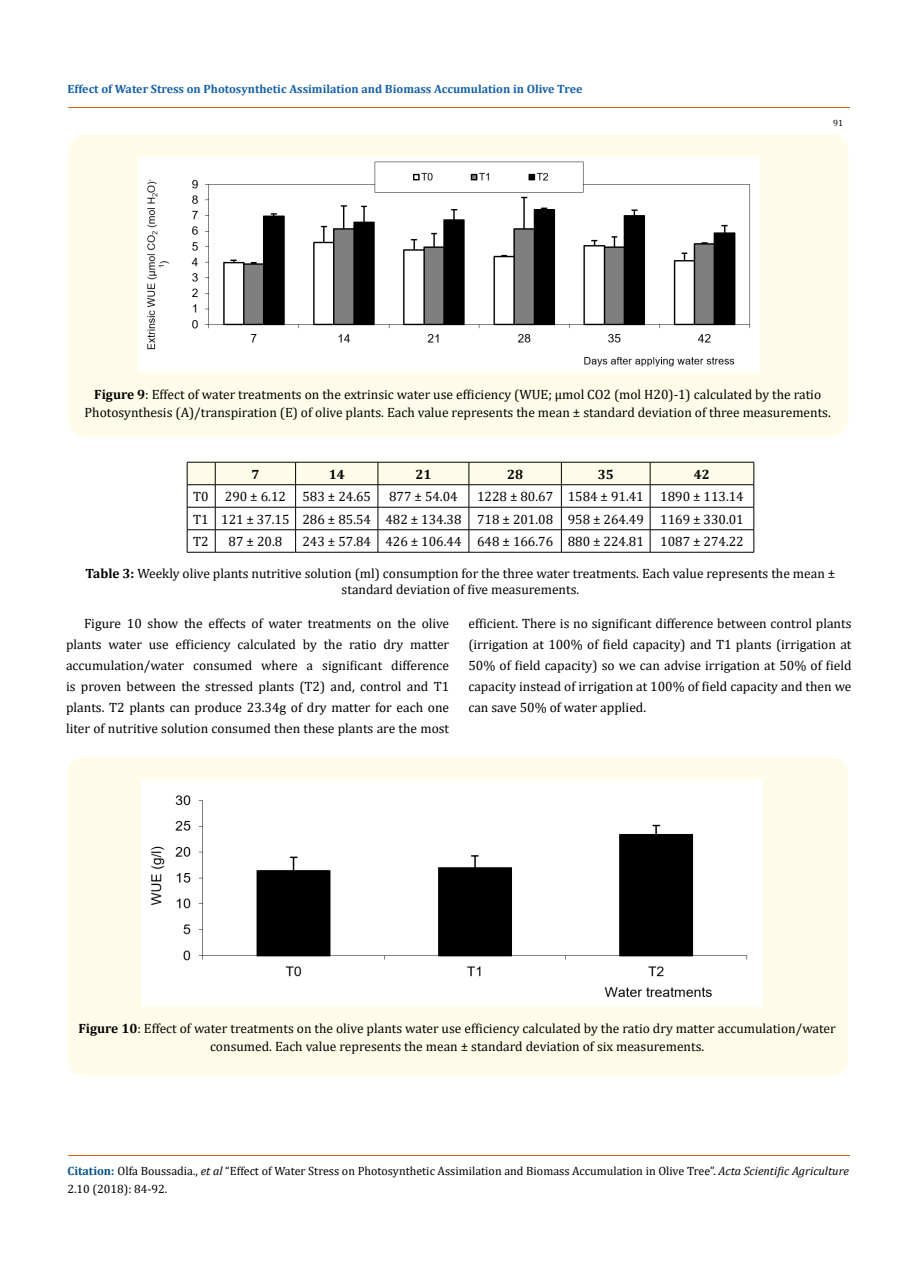
<style>
.page{position:relative;width:917px;height:1262px;background:#fff}
.page>*{position:absolute;margin:0;border:0;box-sizing:border-box;transform-origin:0 0}
.t1{font:13.5px/21px "Cambria";color:#000;text-align:center}
.t2{font:700 13.5px "Cambria";color:#000}
.t3{font:12px/18px "Cambria";color:#000}
.t4{font:700 12px "Cambria";color:#1560a6}
.t5{font:9px "Cambria";color:#000}
.s1{font-weight:700}
.s2{font-weight:700;color:#035089}
.s3{font-style:italic}
</style>
<div class="page">
<div style="left:68px;top:134px;width:780px;height:303px;background:#fffde9;border-radius:18px"></div>
<img style="left:139px;top:158px;width:620px;height:214px">
<svg style="left:187px;top:462px;width:567px;height:91px"></svg>
<hr style="left:215px;top:552px;width:80px;height:1px;background:#000">
<hr style="left:295px;top:552px;width:83px;height:1px;background:#000">
<hr style="left:378px;top:552px;width:91px;height:1px;background:#000">
<hr style="left:469px;top:552px;width:92px;height:1px;background:#000">
<hr style="left:561px;top:552px;width:89px;height:1px;background:#000">
<hr style="left:650px;top:552px;width:104px;height:1px;background:#000">
<div style="left:67px;top:757px;width:781px;height:319px;background:#fffde9;border-radius:18px"></div>
<img style="left:142px;top:780px;width:620px;height:226px">
<hr style="left:68px;top:108px;width:781px;height:1px;background:#e05d1a">
<hr style="left:68px;top:1155px;width:781px;height:1px;background:#e05d1a">
<p class="t4" style="left:68px;top:81px;width:516px">Effect of Water Stress on Photosynthetic Assimilation and Biomass Accumulation in Olive Tree</p>
<p class="t5" style="left:833px;top:118px;width:11px">91</p>
<p class="t1" style="left:85px;top:386px;width:747px;line-height:18px"><span class="s1">Figure 9</span>: Effect of water treatments on the extrinsic water use efficiency (WUE; µmol CO2 (mol H20)-1) calculated by the ratio<br>Photosynthesis (A)/transpiration (E) of olive plants. Each value represents the mean ± standard deviation of three measurements.</p>
<p class="t2" style="left:251px;top:464px;width:9px">7</p>
<p class="t2" style="left:329px;top:464px;width:17px">14</p>
<p class="t2" style="left:415px;top:464px;width:17px">21</p>
<p class="t2" style="left:507px;top:464px;width:17px">28</p>
<p class="t2" style="left:597px;top:464px;width:17px">35</p>
<p class="t2" style="left:694px;top:464px;width:17px">42</p>
<p class="t1" style="left:193px;top:486px;width:179px">T0 290 ± 6.12 583 ± 24.65</p>
<p class="t1" style="left:389px;top:486px;width:70px">877 ± 54.04</p>
<p class="t1" style="left:193px;top:485px;width:552px;line-height:22.5px;text-align:justify;text-indent:284px">1228 ± 80.67 1584 ± 91.41 1890 ± 113.14<br>T1 121 ± 37.15 286 ± 85.54 482 ± 134.38 718 ± 201.08 958 ± 264.49 1169 ± 330.01<br>T2</p>
<p class="t1" style="left:229px;top:531px;width:55px">87 ± 20.8</p>
<p class="t1" style="left:302px;top:531px;width:443px">243 ± 57.84 426 ± 106.44 648 ± 166.76 880 ± 224.81 1087 ± 274.22</p>
<p class="t1" style="left:86px;top:566px;width:751px;line-height:15.6px"><span class="s1">Table 3:</span> Weekly olive plants nutritive solution (ml) consumption for the three water treatments. Each value represents the mean ± standard deviation of five measurements.</p>
<p class="t1" style="left:66px;top:613px;width:384px;text-align:justify;text-indent:18px">Figure 10 show the effects of water treatments on the olive plants water use efficiency calculated by the ratio dry matter accumulation/water consumed where a significant difference is proven between the stressed plants (T2) and, control and T1 plants. T2 plants can produce 23.34g of dry matter for each one liter of nutritive solution consumed then these plants are the most</p>
<p class="t1" style="left:468px;top:613px;width:384px;text-align:justify">efficient. There is no significant difference between control plants (irrigation at 100% of field capacity) and T1 plants (irrigation at 50% of field capacity) so we can advise irrigation at 50% of field capacity instead of irrigation at 100% of field capacity and then we can save 50% of water applied.</p>
<p class="t1" style="left:78px;top:1019px;width:758px;line-height:18px"><span class="s1">Figure 10</span>: Effect of water treatments on the olive plants water use efficiency calculated by the ratio dry matter accumulation/water consumed. Each value represents the mean ± standard deviation of six measurements.</p>
<p class="t3" style="left:67px;top:1161px;width:783px"><span class="s2">Citation:</span> Olfa Boussadia., <span class="s3">et al</span> “Effect of Water Stress on Photosynthetic Assimilation and Biomass Accumulation in Olive Tree”. <span class="s3">Acta Scientific Agriculture<br></span>2.10 (2018): 84-92.</p>
</div>
